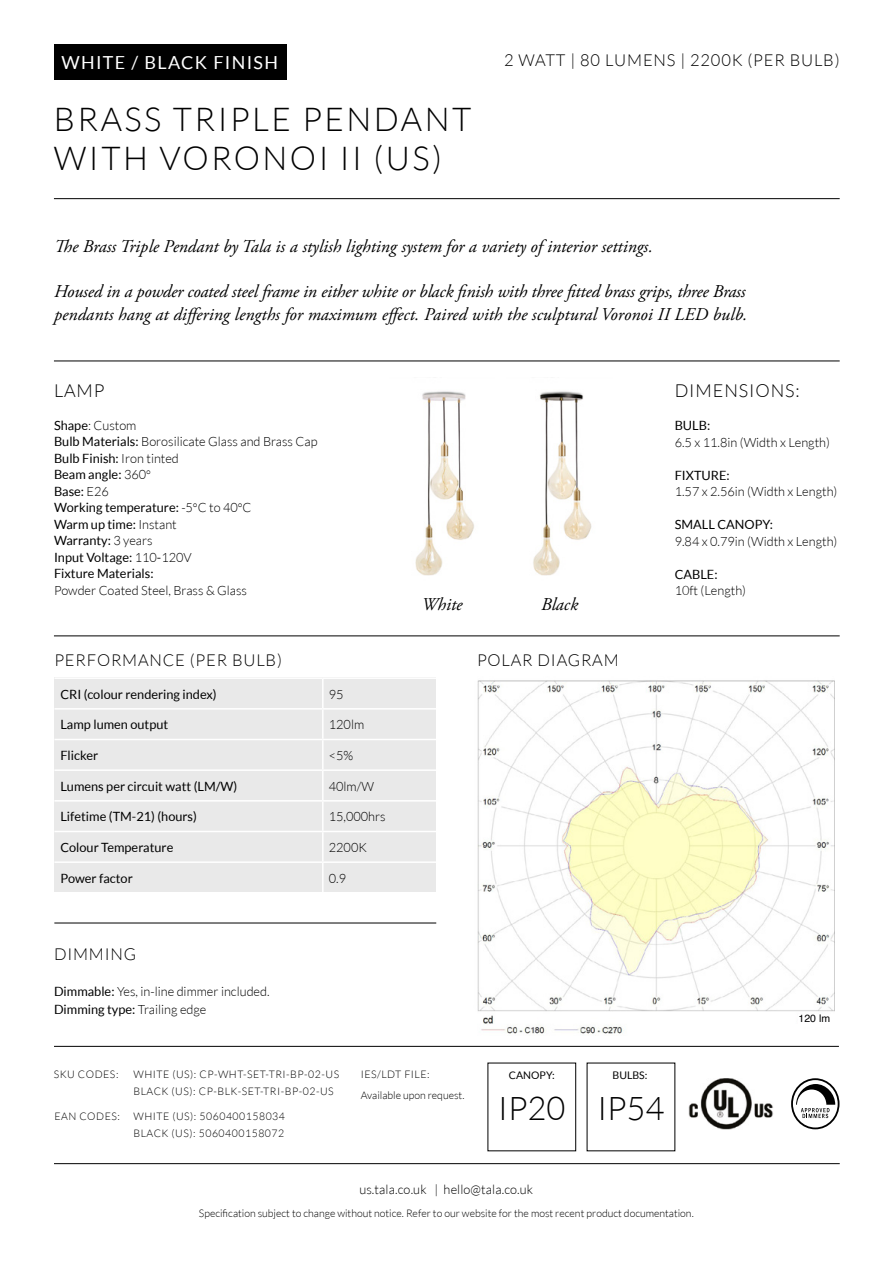
<style>
.page{position:relative;width:893px;height:1263px;background:#fff}
.page>*{position:absolute;margin:0;border:0;box-sizing:border-box;transform-origin:0 0}
.t1{font:300 33px/39.6px "Lato";letter-spacing:.075em;color:#000}
.t2{font:300 32.7px "Lato";color:#000}
.t3{font:italic 18px/22.5px "Adobe Garamond Pro";color:#000}
.t4{font:18px "Lato";letter-spacing:.075em;color:#fff}
.t5{font:300 18px "Lato";letter-spacing:.05em;color:#000}
.t6{font:300 16.5px "Lato";letter-spacing:.05em;color:#000}
.t7{font:12.75px/16.5px "Lato";color:#000}
.t8{font:300 12.75px/18px "Lato";color:#000}
.t9{font:300 10.5px/16.5px "Lato";letter-spacing:.05em;color:#000}
.t10{font:300 10.5px "Lato";color:#000}
.t11{font:10.5px "Lato";color:#000}
.t12{font:10.5px "Helvetica";color:#000}
.s1{font-weight:300}
.s2{font-weight:300;font-size:12px}
.s3{font-weight:400}
</style>
<div class="page">
<hr style="left:54px;top:361px;width:786px;height:1px;background:#000">
<hr style="left:54px;top:198px;width:786px;height:1px;background:#000">
<hr style="left:54px;top:1163px;width:786px;height:1px;background:#000">
<hr style="left:54px;top:636px;width:786px;height:1px;background:#000">
<hr style="left:54px;top:1046px;width:785px;height:1px;background:#000">
<svg style="left:796px;top:1084px;width:39px;height:34px"></svg>
<div style="left:791px;top:1078px;width:48px;height:51px;border:2px solid #000;border-radius:50%"></div>
<img style="left:689px;top:1078px;width:84px;height:52px">
<div style="left:54px;top:677px;width:382px;height:215px;background:#e9e9e9"></div>
<hr style="left:322px;top:709px;width:2px;height:30px;background:#fff">
<hr style="left:322px;top:740px;width:2px;height:29px;background:#fff">
<hr style="left:322px;top:771px;width:2px;height:29px;background:#fff">
<hr style="left:322px;top:801px;width:2px;height:30px;background:#fff">
<hr style="left:323px;top:831px;width:176px;height:1px;background:#fff">
<hr style="left:322px;top:832px;width:2px;height:29px;background:#fff">
<hr style="left:322px;top:863px;width:2px;height:29px;background:#fff">
<hr style="left:323px;top:739px;width:176px;height:1px;background:#fff">
<hr style="left:323px;top:769px;width:175px;height:2px;background:#fff">
<hr style="left:323px;top:800px;width:176px;height:1px;background:#fff">
<hr style="left:323px;top:861px;width:176px;height:2px;background:#fff">
<hr style="left:54px;top:739px;width:269px;height:1px;background:#fff">
<hr style="left:54px;top:769px;width:269px;height:2px;background:#fff">
<hr style="left:54px;top:800px;width:269px;height:1px;background:#fff">
<hr style="left:54px;top:831px;width:269px;height:1px;background:#fff">
<hr style="left:54px;top:861px;width:269px;height:2px;background:#fff">
<hr style="left:54px;top:677px;width:269px;height:2px;background:#fff">
<hr style="left:323px;top:677px;width:176px;height:2px;background:#fff">
<hr style="left:322px;top:679px;width:2px;height:29px;background:#fff">
<hr style="left:54px;top:708px;width:269px;height:1px;background:#fff">
<hr style="left:323px;top:708px;width:176px;height:1px;background:#fff">
<hr style="left:54px;top:923px;width:382px;height:1px;background:#000">
<img style="left:477px;top:680px;width:357px;height:356px">
<div style="left:799px;top:1014px;width:34px;height:12px;background:#fff"></div>
<div style="left:54px;top:45px;width:232px;height:35px;background:#000"></div>
<img style="left:533px;top:391px;width:59px;height:185px">
<img style="left:415px;top:391px;width:59px;height:185px">
<h3 class="t4" style="left:61px;top:52px;width:218px">WHITE / BLACK FINISH</h3>
<h1 class="t1" style="left:54px;top:99px;width:419px">BRASS TRIPLE PENDANT<br>WITH VORONOI II (US)</h1>
<p class="t6" style="left:504px;top:52px;width:337px">2 WATT | 80 LUMENS | 2200K (PER BULB)</p>
<h3 class="t3" style="left:54px;top:236px;width:600px">The Brass Triple Pendant by Tala is a stylish lighting system for a variety of interior settings.</h3>
<h3 class="t3" style="left:54px;top:281px;width:695px">Housed in a powder coated steel frame in either white or black finish with three fitted brass grips, three Brass pendants hang at differing lengths for maximum effect. Paired with the sculptural Voronoi II LED bulb.</h3>
<h3 class="t5" style="left:54px;top:381px;width:52px">LAMP</h3>
<p class="t7" style="left:54px;top:417px;width:265px">Shape<span class="s1">: Custom<br></span>Bulb Materials: <span class="s1">Borosilicate Glass and Brass Cap<br></span>Bulb Finish: <span class="s1">Iron tinted<br></span>Beam angle: <span class="s1">360</span><span class="s2">°<br></span>Base: <span class="s1">E26<br></span>Working temperature: <span class="s1">-5</span><span class="s2">°</span><span class="s1">C to 40</span><span class="s2">°</span><span class="s1">C<br></span>Warm up time: <span class="s1">Instant<br></span>Warranty: <span class="s1">3 years<br></span>Input Voltage: <span class="s1">110</span>-<span class="s1">120V<br></span>Fixture Materials:</p>
<p class="t8" style="left:54px;top:581px;width:195px">Powder Coated Steel, Brass &amp; Glass</p>
<p class="t6" style="left:54px;top:651px;width:229px">PERFORMANCE (PER BULB)</p>
<p class="t7" style="left:60px;top:686px;width:158px">CRI (colour rendering index)</p>
<p class="t8" style="left:329px;top:685px;width:16px">95</p>
<p class="t7" style="left:60px;top:716px;width:109px">Lamp lumen output</p>
<p class="t8" style="left:329px;top:716px;width:37px">120lm</p>
<p class="t7" style="left:60px;top:747px;width:39px">Flicker</p>
<p class="t8" style="left:329px;top:746px;width:26px">&lt;5%</p>
<p class="t7" style="left:60px;top:778px;width:178px">Lumens per circuit watt (LM/W)</p>
<p class="t8" style="left:329px;top:777px;width:47px">40lm/W</p>
<p class="t7" style="left:60px;top:808px;width:138px">Lifetime (TM-21) (hours)</p>
<p class="t8" style="left:329px;top:808px;width:58px">15,000hrs</p>
<p class="t7" style="left:60px;top:839px;width:114px">Colour Temperature</p>
<p class="t8" style="left:329px;top:838px;width:39px">2200K</p>
<p class="t7" style="left:60px;top:870px;width:74px">Power factor</p>
<p class="t8" style="left:329px;top:869px;width:19px">0.9</p>
<h3 class="t3" style="left:422px;top:593px;width:42px">White</h3>
<h3 class="t3" style="left:541px;top:593px;width:38px">Black</h3>
<p class="t6" style="left:477px;top:651px;width:143px">POLAR DIAGRAM</p>
<h3 class="t5" style="left:675px;top:381px;width:127px">DIMENSIONS:</h3>
<p class="t7" style="left:675px;top:417px;width:37px">BULB:</p>
<p class="t8" style="left:675px;top:433px;width:157px">6.5 x 11.8in (Width x Length)</p>
<p class="t7" style="left:675px;top:467px;width:56px">FIXTURE:</p>
<p class="t8" style="left:675px;top:483px;width:164px">1.57 x 2.56in (Width x Length)</p>
<p class="t7" style="left:675px;top:516px;width:100px">SMALL CANOPY:</p>
<p class="t8" style="left:675px;top:532px;width:164px">9.84 x 0.79in (Width x Length)</p>
<p class="t7" style="left:675px;top:566px;width:44px">CABLE:</p>
<p class="t8" style="left:675px;top:582px;width:73px">10ft (Length)</p>
<p class="t6" style="left:54px;top:946px;width:84px">DIMMING</p>
<p class="t8" style="left:54px;top:983px;width:217px"><span class="s3">Dimmable:</span> Yes, in-line dimmer included.<br><span class="s3">Dimming type:</span> Trailing edge</p>
<p class="t9" style="left:54px;top:1066px;width:66px">SKU CODES:</p>
<p class="t9" style="left:54px;top:1108px;width:67px">EAN CODES:</p>
<p class="t9" style="left:133px;top:1066px;width:207px">WHITE (US): CP-WHT-SET-TRI-BP-02-US<br>BLACK (US): CP-BLK-SET-TRI-BP-02-US</p>
<p class="t9" style="left:133px;top:1108px;width:153px">WHITE (US): 5060400158034<br>BLACK (US): 5060400158072</p>
<p class="t9" style="left:361px;top:1066px;width:70px">IES/LDT FILE:</p>
<p class="t10" style="left:361px;top:1090px;width:105px">Available upon request.</p>
<p class="t11" style="left:509px;top:1069px;width:47px">CANOPY:</p>
<p class="t11" style="left:613px;top:1069px;width:36px">BULBS:</p>
<h2 class="t2" style="left:498px;top:1090px;width:168px">IP20 IP54</h2>
<p class="t8" style="left:359px;top:1180px;width:175px">us.tala.co.uk | hello@tala.co.uk</p>
<p class="t12" style="left:799px;top:1010px;width:33px">120 lm</p>
<p class="t10" style="left:199px;top:1208px;width:496px">Specification subject to change without notice. Refer to our website for the most recent product documentation.</p>
</div>
